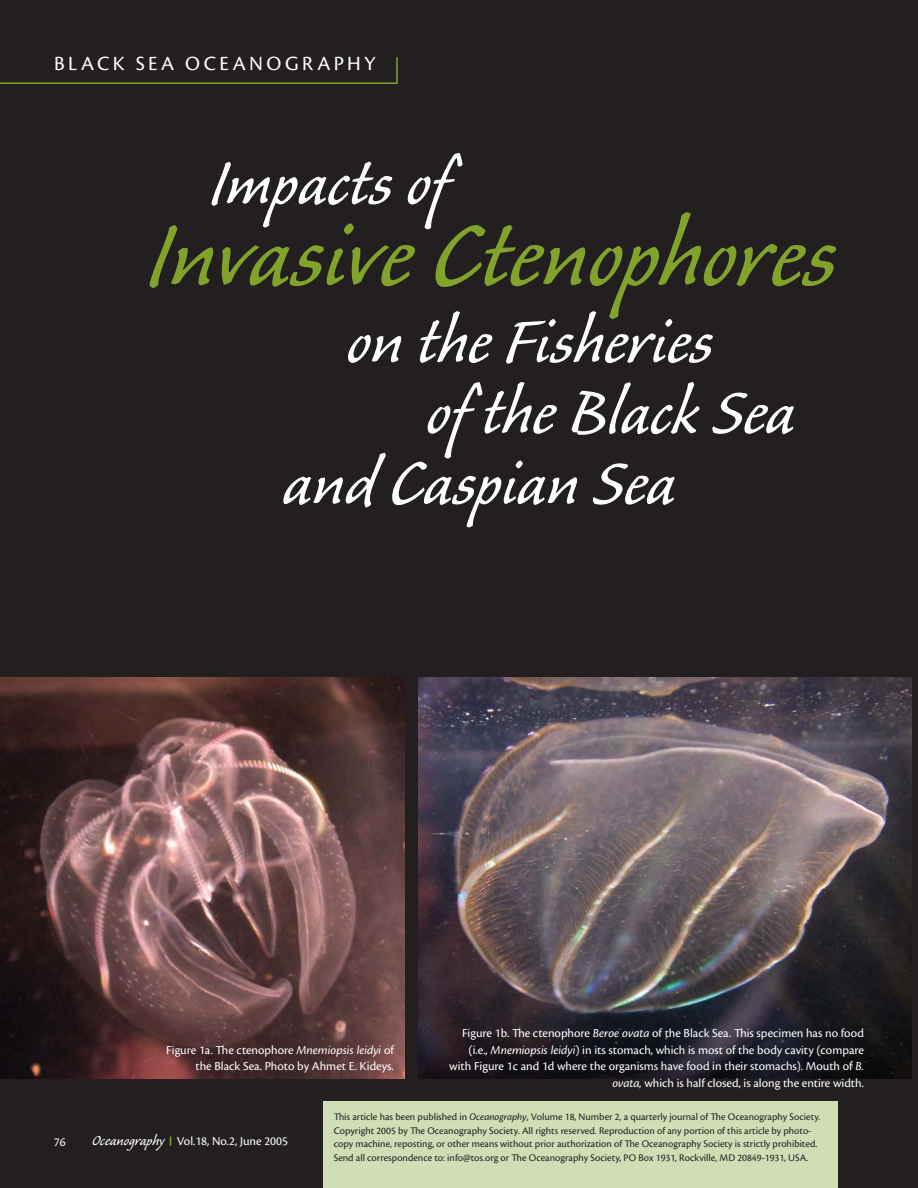
<style>
.page{position:relative;width:918px;height:1188px;background:#231f20}
.page>*{position:absolute;margin:0;border:0;box-sizing:border-box;transform-origin:0 0}
.t1{font:115.95px "Caliban";color:#81a32b}
.t2{font:81.15px "Caliban";color:#fff}
.t3{font:21px "Cronos Pro";letter-spacing:.16em;color:#fff}
.t4{font:12.75px/16.5px "Cronos Pro";color:#fff;text-align:right}
.t5{font:10.5px/13.5px "Cronos Pro";color:#231f20}
.s1{font-style:italic}
.s2{font-family:"Caliban";font-size:18px}
</style>
<div class="page">
<img style="left:0;top:678px;width:405px;height:401px">
<img style="left:418px;top:678px;width:494px;height:401px">
<svg style="left:0;top:57px;width:398px;height:27px"></svg>
<div style="left:323px;top:1101px;width:515px;height:87px;background:#d1ddb4"></div>
<h3 class="t3" style="left:54px;top:55px;width:323px">BLACK SEA OCEANOGRAPHY</h3>
<h2 class="t2" style="left:210px;top:153px;width:240px">Impacts of</h2>
<h1 class="t1" style="left:147px;top:212px;width:691px">Invasive Ctenophores</h1>
<h2 class="t2" style="left:347px;top:311px;width:368px">on the Fisheries</h2>
<h2 class="t2" style="left:427px;top:382px;width:370px">of the Black Sea</h2>
<h2 class="t2" style="left:283px;top:453px;width:394px">and Caspian Sea</h2>
<p class="t4" style="left:166px;top:1042px;width:229px">Figure 1a. The ctenophore <span class="s1">Mnemiopsis leidyi</span> of the Black Sea. Photo by Ahmet E. Kideys.</p>
<p class="t4" style="left:449px;top:1026px;width:416px">Figure 1b. The ctenophore <span class="s1">Beroe ovata</span> of the Black Sea. This specimen has no food (i.e., <span class="s1">Mnemiopsis leidyi</span>) in its stomach, which is most of the body cavity (compare with Figure 1c and 1d where the organisms have food in their stomachs). Mouth of <span class="s1">B. ovata,</span> which is half closed, is along the entire width.</p>
<p class="t4" style="left:54px;top:1134px;width:13px">76</p>
<p class="t4" style="left:92px;top:1134px;width:197px"><span class="s2">Oceanography</span> Vol.18, No.2, June 2005</p>
<p class="t5" style="left:334px;top:1111px;width:488px">This article has been published in <span class="s1">Oceanography</span>, Volume 18, Number 2, a quarterly journal of The Oceanography Society.<br>Copyright 2005 by The Oceanography Society. All rights reserved. Reproduction of any portion of this article by photo&shy;copy machine, reposting, or other means without prior authorization of The Oceanography Society is strictly prohibited.<br>Send all correspondence to: info@tos.org or The Oceanography Society, PO Box 1931, Rockville, MD 20849-1931, USA.</p>
</div>
